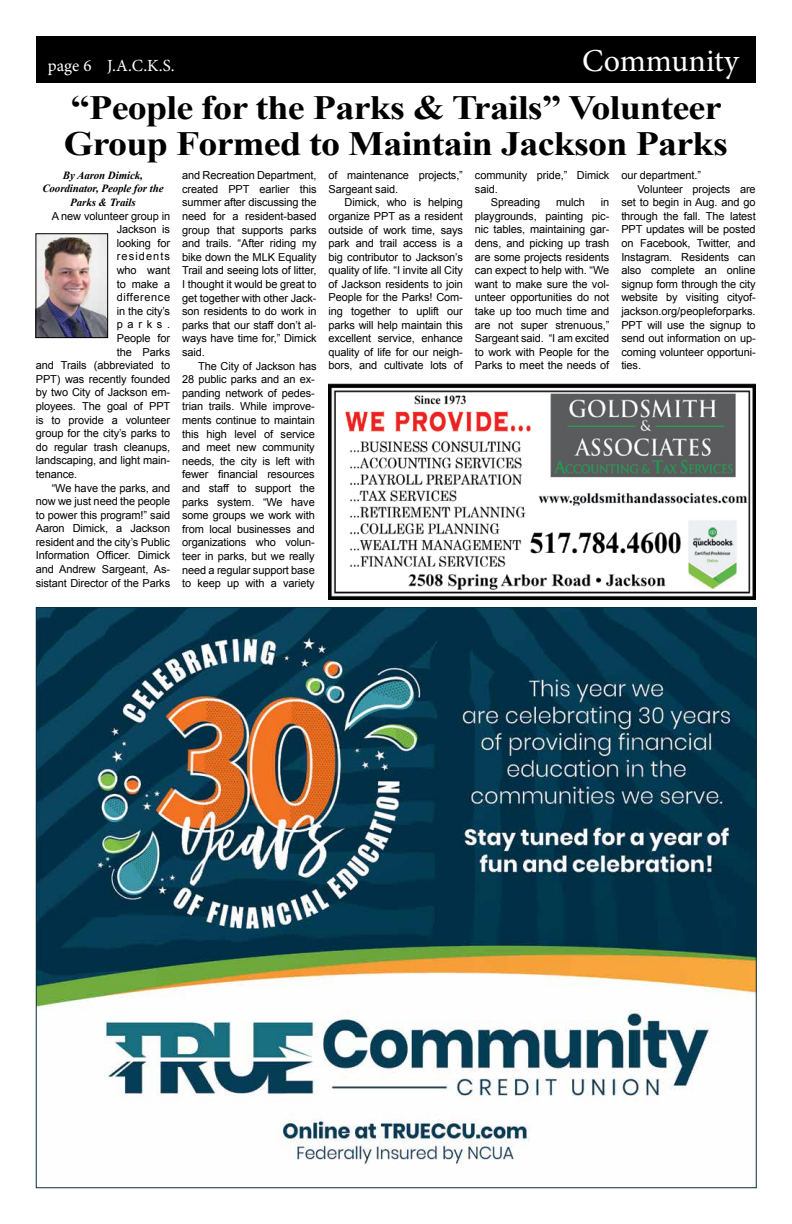
<style>
.page{position:relative;width:792px;height:1224px;background:#fff}
.page>*{position:absolute;margin:0;border:0;box-sizing:border-box;transform-origin:0 0}
.t1{font:700 34px/37px "Times New Roman";letter-spacing:-.02em;color:#000;scale:1.12 1}
.t2{font:32px "Minion Pro";color:#fff}
.t3{font:17px "Minion Pro";color:#fff}
.t4{font:11px/13.6px "Arial";letter-spacing:-.01em;color:#000;text-align:justify}
.t5{font:italic 700 11px/13.6px "Times New Roman";letter-spacing:-.01em;color:#000;text-align:center}
.t6{font:11px "Arial";letter-spacing:.055em;color:#000}
.t7{font:11px "Arial";letter-spacing:.1em;color:#000}
</style>
<div class="page">
<div style="left:36px;top:36px;width:720px;height:47px;background:#000"></div>
<img style="left:38px;top:236px;width:68px;height:100px">
<div style="left:36px;top:234px;width:72px;height:104px;border:1px solid #000"></div>
<img style="left:38px;top:609px;width:716px;height:556px">
<img style="left:328px;top:384px;width:428px;height:216px">
<h3 class="t3" style="left:48px;top:54px;width:128px">page 6 J.A.C.K.S.</h3>
<h2 class="t2" style="left:582px;top:39px;width:158px">Community</h2>
<h1 class="t1" style="left:64px;top:88px;width:594px">“People for the Parks &amp; Trails” Volunteer<br>Group Formed to Maintain Jackson Parks</h1>
<p class="t5" style="left:42px;top:168px;width:123px">By Aaron Dimick,<br>Coordinator, People for the<br>Parks &amp; Trails</p>
<p class="t4" style="left:52px;top:209px;width:120px">A new volunteer group in</p>
<p class="t4" style="left:117px;top:223px;width:55px">Jackson is</p>
<p class="t4" style="left:117px;top:236px;width:55px">looking for</p>
<p class="t7" style="left:117px;top:249px;width:55px">residents</p>
<p class="t4" style="left:117px;top:263px;width:55px">who want</p>
<p class="t4" style="left:117px;top:277px;width:55px">to make a</p>
<p class="t6" style="left:117px;top:290px;width:55px">difference</p>
<p class="t4" style="left:117px;top:304px;width:55px">in the city’s</p>
<p class="t4" style="left:117px;top:318px;width:55px">parks.</p>
<p class="t4" style="left:117px;top:331px;width:55px">People for</p>
<p class="t4" style="left:117px;top:345px;width:55px">the Parks</p>
<p class="t4" style="left:36px;top:359px;width:136px">and Trails (abbreviated to</p>
<p class="t4" style="left:36px;top:372px;width:136px">PPT) was recently founded</p>
<p class="t4" style="left:36px;top:386px;width:136px">by two City of Jackson em-</p>
<p class="t4" style="left:36px;top:399px;width:136px">ployees. The goal of PPT</p>
<p class="t4" style="left:36px;top:413px;width:136px">is to provide a volunteer</p>
<p class="t4" style="left:36px;top:427px;width:136px">group for the city’s parks to</p>
<p class="t4" style="left:36px;top:440px;width:136px">do regular trash cleanups,</p>
<p class="t4" style="left:36px;top:454px;width:136px">landscaping, and light main-</p>
<p class="t4" style="left:36px;top:467px;width:43px">tenance.</p>
<p class="t4" style="left:52px;top:481px;width:120px">“We have the parks, and</p>
<p class="t4" style="left:36px;top:495px;width:136px">now we just need the people</p>
<p class="t4" style="left:36px;top:508px;width:136px">to power this program!” said</p>
<p class="t4" style="left:36px;top:522px;width:136px">Aaron Dimick, a Jackson</p>
<p class="t4" style="left:36px;top:535px;width:136px">resident and the city’s Public</p>
<p class="t4" style="left:36px;top:549px;width:136px">Information Officer. Dimick</p>
<p class="t4" style="left:36px;top:563px;width:136px">and Andrew Sargeant, As-</p>
<p class="t4" style="left:36px;top:576px;width:136px">sistant Director of the Parks</p>
<p class="t4" style="left:182px;top:169px;width:136px">and Recreation Department, created PPT earlier this summer after discussing the need for a resident-based group that supports parks and trails. “After riding my bike down the MLK Equality Trail and seeing lots of litter, I thought it would be great to get together with other Jack&shy;son residents to do work in parks that our staff don’t al&shy;ways have time for,” Dimick said.</p>
<p class="t4" style="left:182px;top:359px;width:136px;text-align:left;text-indent:16px">The City of Jackson has<br>28 public parks and an ex&shy;panding network of pedes&shy;trian trails. While improve&shy;ments continue to maintain this high level of service and meet new community needs, the city is left with fewer financial resources and staff to support the parks system. “We have some groups we work with from local businesses and organizations who volun&shy;teer in parks, but we really need a regular support base to keep up with a variety</p>
<p class="t4" style="left:329px;top:169px;width:136px">of maintenance projects,”<br>Sargeant said.</p>
<p class="t4" style="left:329px;top:196px;width:136px;text-indent:16px">Dimick, who is helping organize PPT as a resident outside of work time, says park and trail access is a big contributor to Jackson’s quality of life. “I invite all City of Jackson residents to join People for the Parks! Com&shy;ing together to uplift our parks will help maintain this excellent service, enhance quality of life for our neigh&shy;bors, and cultivate lots of</p>
<p class="t4" style="left:475px;top:169px;width:136px">community pride,” Dimick</p>
<p class="t4" style="left:475px;top:182px;width:24px">said.</p>
<p class="t4" style="left:491px;top:196px;width:51px">Spreading</p>
<p class="t4" style="left:556px;top:196px;width:30px">mulch</p>
<p class="t4" style="left:475px;top:196px;width:136px;text-indent:126px">in playgrounds, painting pic&shy;nic tables, maintaining gar&shy;dens, and picking up trash are some projects residents can expect to help with. “We want to make sure the vol&shy;unteer opportunities do not take up too much time and are not super strenuous,” Sargeant said. “I am excited to work with People for the Parks to meet the needs of</p>
<p class="t4" style="left:621px;top:168px;width:81px">our department.”</p>
<p class="t4" style="left:637px;top:182px;width:120px">Volunteer projects are</p>
<p class="t4" style="left:621px;top:196px;width:136px">set to begin in Aug. and go</p>
<p class="t4" style="left:621px;top:209px;width:136px">through the fall. The latest</p>
<p class="t4" style="left:621px;top:223px;width:136px">PPT updates will be posted</p>
<p class="t4" style="left:621px;top:236px;width:136px">on Facebook, Twitter, and</p>
<p class="t4" style="left:621px;top:250px;width:136px">Instagram. Residents can</p>
<p class="t4" style="left:621px;top:264px;width:136px">also complete an online</p>
<p class="t4" style="left:621px;top:277px;width:136px">signup form through the city</p>
<p class="t4" style="left:621px;top:291px;width:136px">website by visiting cityof-</p>
<p class="t4" style="left:621px;top:304px;width:136px">jackson.org/peopleforparks.</p>
<p class="t4" style="left:621px;top:318px;width:136px">PPT will use the signup to</p>
<p class="t4" style="left:621px;top:332px;width:136px">send out information on up-</p>
<p class="t4" style="left:621px;top:345px;width:136px">coming volunteer opportuni-</p>
<p class="t4" style="left:621px;top:359px;width:21px">ties.</p>
</div>
